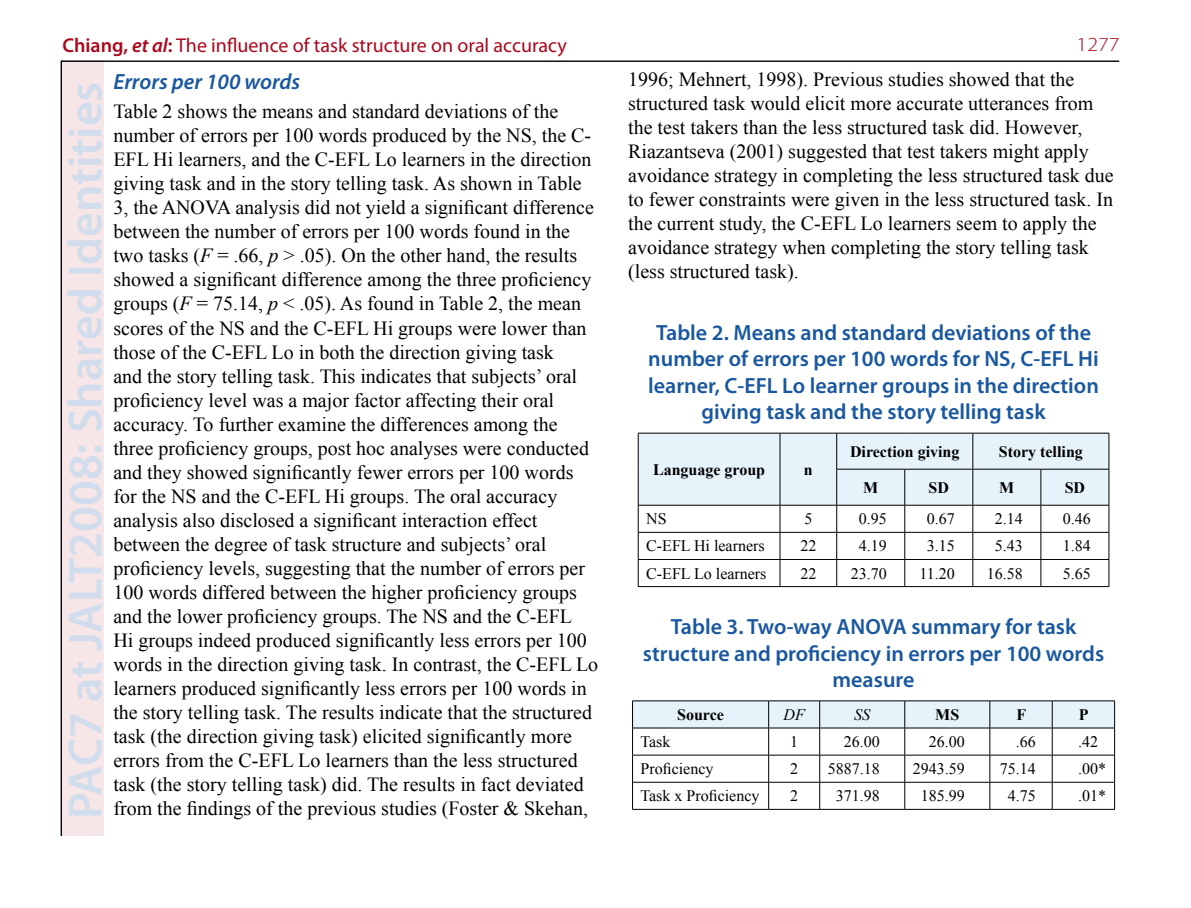
<style>
.page{position:relative;width:1191px;height:908px;background:#fff}
.page>*{position:absolute;margin:0;border:0;box-sizing:border-box;transform-origin:0 0}
.t1{font:600 48px "Myriad Pro";color:#d1ddec}
.t2{font:600 22px/26.4px "Myriad Pro";color:#19579f;text-align:center}
.t3{font:italic 600 22px "Myriad Pro";color:#19579f}
.t4{font:20px/24px "Times New Roman";color:#000}
.t5{font:20px "Myriad Pro";color:#ab081d}
.t6{font:300 20px "Myriad Pro";color:#ab081d;scale:1.1 1}
.t7{font:16px "Times New Roman";color:#000}
.t8{font:700 16px "Times New Roman";color:#000}
.t9{font:italic 16px "Times New Roman";color:#000}
.s1{font-weight:600}
.s2{font-weight:600;font-style:italic}
.s3{font-style:italic}
</style>
<div class="page">
<div style="left:60px;top:61px;width:44px;height:774px;background:#f6e6e8"></div>
<hr style="left:61px;top:61px;width:1px;height:774px;background:#000">
<hr style="left:61px;top:61px;width:1058px;height:1px;background:#000">
<hr style="left:638px;top:432px;width:142px;height:1px;background:#000">
<hr style="left:780px;top:432px;width:56px;height:1px;background:#000">
<hr style="left:836px;top:432px;width:68px;height:1px;background:#000">
<hr style="left:904px;top:432px;width:68px;height:1px;background:#000">
<hr style="left:972px;top:432px;width:69px;height:1px;background:#000">
<hr style="left:1041px;top:432px;width:68px;height:1px;background:#000">
<hr style="left:638px;top:586px;width:142px;height:1px;background:#000">
<hr style="left:780px;top:586px;width:56px;height:1px;background:#000">
<hr style="left:836px;top:586px;width:68px;height:1px;background:#000">
<hr style="left:904px;top:586px;width:68px;height:1px;background:#000">
<hr style="left:972px;top:586px;width:69px;height:1px;background:#000">
<svg style="left:638px;top:433px;width:471px;height:153px"></svg>
<hr style="left:1041px;top:559px;width:68px;height:1px;background:#000">
<hr style="left:1041px;top:586px;width:68px;height:1px;background:#000">
<hr style="left:632px;top:808px;width:136px;height:1px;background:#000">
<hr style="left:768px;top:808px;width:51px;height:1px;background:#000">
<hr style="left:819px;top:808px;width:85px;height:1px;background:#000">
<hr style="left:904px;top:808px;width:85px;height:1px;background:#000">
<hr style="left:989px;top:808px;width:63px;height:1px;background:#000">
<svg style="left:632px;top:700px;width:483px;height:108px"></svg>
<hr style="left:1052px;top:781px;width:62px;height:1px;background:#000">
<hr style="left:1052px;top:808px;width:62px;height:1px;background:#000">
<p class="t5" style="left:62px;top:33px;width:506px"><span class="s1">Chiang,</span> <span class="s2">et al</span><span class="s1">:</span> The influence of task structure on oral accuracy</p>
<p class="t6" style="left:1076px;top:32px;width:41px">1277</p>
<h1 class="t1" style="left:55px;top:818px;width:738px;rotate:-90deg">PAC7 at JALT2008: Shared Identities</h1>
<p class="t4" style="left:628px;top:67px;width:487px">1996; Mehnert, 1998). Previous studies showed that the structured task would elicit more accurate utterances from the test takers than the less structured task did. However, Riazantseva (2001) suggested that test takers might apply avoidance strategy in completing the less structured task due to fewer constraints were given in the less structured task. In the current study, the C-EFL Lo learners seem to apply the avoidance strategy when completing the story telling task (less structured task).</p>
<p class="t3" style="left:113px;top:67px;width:188px">Errors per 100 words</p>
<p class="t4" style="left:113px;top:99px;width:486px">Table 2 shows the means and standard deviations of the number of errors per 100 words produced by the NS, the C-EFL Hi learners, and the C-EFL Lo learners in the direction giving task and in the story telling task. As shown in Table 3, the ANOVA analysis did not yield a significant difference between the number of errors per 100 words found in the two tasks (<span class="s3">F</span> = .66, <span class="s3">p</span> &gt; .05). On the other hand, the results showed a significant difference among the three proficiency groups (<span class="s3">F</span> = 75.14, <span class="s3">p</span> &lt; .05). As found in Table 2, the mean scores of the NS and the C-EFL Hi groups were lower than those of the C-EFL Lo in both the direction giving task<br>and the story telling task. This indicates that subjects’ oral proficiency level was a major factor affecting their oral accuracy. To further examine the differences among the three proficiency groups, post hoc analyses were conducted and they showed significantly fewer errors per 100 words for the NS and the C-EFL Hi groups. The oral accuracy analysis also disclosed a significant interaction effect between the degree of task structure and subjects’ oral proficiency levels, suggesting that the number of errors per 100 words differed between the higher proficiency groups and the lower proficiency groups. The NS and the C-EFL<br>Hi groups indeed produced significantly less errors per 100 words in the direction giving task. In contrast, the C-EFL Lo learners produced significantly less errors per 100 words in the story telling task. The results indicate that the structured task (the direction giving task) elicited significantly more errors from the C-EFL Lo learners than the less structured task (the story telling task) did. The results in fact deviated from the findings of the previous studies (Foster &amp; Skehan,</p>
<p class="t2" style="left:648px;top:318px;width:452px">Table 2. Means and standard deviations of the number of errors per 100 words for NS, C-EFL Hi learner, C-EFL Lo learner groups in the direction giving task and the story telling task</p>
<p class="t8" style="left:653px;top:460px;width:114px">Language group</p>
<p class="t8" style="left:804px;top:460px;width:10px">n</p>
<p class="t8" style="left:850px;top:442px;width:111px">Direction giving</p>
<p class="t8" style="left:999px;top:442px;width:85px">Story telling</p>
<p class="t8" style="left:863px;top:478px;width:17px">M</p>
<p class="t8" style="left:928px;top:478px;width:22px">SD</p>
<p class="t8" style="left:999px;top:478px;width:17px">M</p>
<p class="t8" style="left:1064px;top:478px;width:22px">SD</p>
<p class="t7" style="left:646px;top:509px;width:22px">NS</p>
<p class="t7" style="left:804px;top:509px;width:9px">5</p>
<p class="t7" style="left:858px;top:509px;width:29px">0.95</p>
<p class="t7" style="left:926px;top:509px;width:29px">0.67</p>
<p class="t7" style="left:994px;top:509px;width:29px">2.14</p>
<p class="t7" style="left:1063px;top:509px;width:29px">0.46</p>
<p class="t7" style="left:646px;top:536px;width:120px">C-EFL Hi learners</p>
<p class="t7" style="left:800px;top:536px;width:17px">22</p>
<p class="t7" style="left:858px;top:536px;width:29px">4.19</p>
<p class="t7" style="left:926px;top:536px;width:29px">3.15</p>
<p class="t7" style="left:994px;top:536px;width:29px">5.43</p>
<p class="t7" style="left:1063px;top:536px;width:29px">1.84</p>
<p class="t7" style="left:646px;top:563px;width:122px">C-EFL Lo learners</p>
<p class="t7" style="left:800px;top:563px;width:17px">22</p>
<p class="t7" style="left:850px;top:563px;width:37px">23.70</p>
<p class="t7" style="left:919px;top:563px;width:37px">11.20</p>
<p class="t7" style="left:986px;top:563px;width:37px">16.58</p>
<p class="t7" style="left:1063px;top:563px;width:29px">5.65</p>
<p class="t2" style="left:643px;top:612px;width:463px">Table 3. Two-way ANOVA summary for task structure and proficiency in errors per 100 words measure</p>
<p class="t8" style="left:677px;top:705px;width:48px">Source</p>
<p class="t9" style="left:783px;top:705px;width:23px">DF</p>
<p class="t9" style="left:854px;top:705px;width:17px">SS</p>
<p class="t8" style="left:935px;top:705px;width:25px">MS</p>
<p class="t8" style="left:1016px;top:705px;width:11px">F</p>
<p class="t8" style="left:1079px;top:705px;width:11px">P</p>
<p class="t7" style="left:640px;top:732px;width:31px">Task</p>
<p class="t7" style="left:790px;top:732px;width:9px">1</p>
<p class="t7" style="left:843px;top:732px;width:37px">26.00</p>
<p class="t7" style="left:928px;top:732px;width:37px">26.00</p>
<p class="t7" style="left:1015px;top:732px;width:21px">.66</p>
<p class="t7" style="left:1078px;top:732px;width:21px">.42</p>
<p class="t7" style="left:640px;top:759px;width:74px">Proficiency</p>
<p class="t7" style="left:790px;top:759px;width:9px">2</p>
<p class="t7" style="left:827px;top:759px;width:53px">5887.18</p>
<p class="t7" style="left:912px;top:759px;width:53px">2943.59</p>
<p class="t7" style="left:999px;top:759px;width:37px">75.14</p>
<p class="t7" style="left:1078px;top:759px;width:29px">.00*</p>
<p class="t7" style="left:640px;top:786px;width:120px">Task x Proficiency</p>
<p class="t7" style="left:790px;top:786px;width:9px">2</p>
<p class="t7" style="left:835px;top:786px;width:45px">371.98</p>
<p class="t7" style="left:920px;top:786px;width:45px">185.99</p>
<p class="t7" style="left:1007px;top:786px;width:29px">4.75</p>
<p class="t7" style="left:1078px;top:786px;width:29px">.01*</p>
</div>
